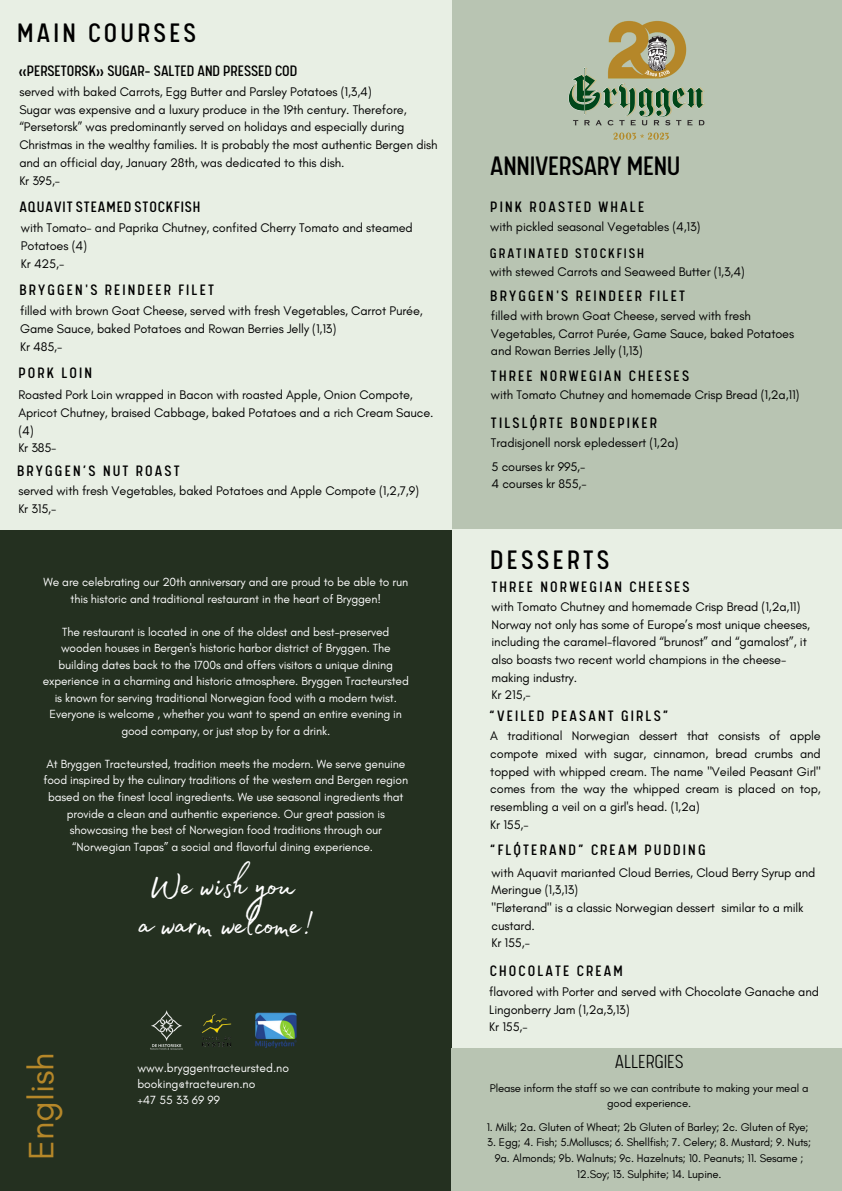
<style>
.page{position:relative;width:842px;height:1191px;background:#fff}
.page>*{position:absolute;margin:0;border:0;box-sizing:border-box;transform-origin:0 0}
.t1{font:44px "Madelyn Fill";letter-spacing:-.01em;color:#fff}
.t2{font:36px "Glacial Indifference";color:#b58729}
.t3{font:30px "Calps";letter-spacing:.11em;color:#000}
.t4{font:30px "Calps";letter-spacing:-.01em;color:#000}
.t5{font:300 21.2px "Calps";letter-spacing:-.01em;color:#000}
.t6{font:17px "Calps";letter-spacing:.125em;color:#000}
.t7{font:17px "Calps";color:#000}
.t8{font:17px "Calps";letter-spacing:.055em;color:#000}
.t9{font:15.6px "Calps";letter-spacing:.125em;color:#000}
.t10{font:12.7px/17.7px "Glacial Indifference";letter-spacing:-.01em;color:#000}
.t11{font:12.1px "Glacial Indifference";color:#fff}
.t12{font:12px/16.5px "Glacial Indifference";letter-spacing:-.01em;color:#fff;text-align:center}
.t13{font:11.3px/15.6px "Glacial Indifference";letter-spacing:-.01em;color:#000;text-align:center}
</style>
<div class="page">
<div style="left:0;top:0;width:842px;height:1190px;background:#243020"></div>
<div style="left:452px;top:0;width:390px;height:529px;background:#b8c4b2"></div>
<img style="left:150px;top:1010px;width:33px;height:40px">
<img style="left:202px;top:1014px;width:30px;height:33px">
<img style="left:255px;top:1012px;width:42px;height:35px">
<div style="left:0;top:0;width:452px;height:529px;background:#e8efe4"></div>
<img style="left:568px;top:20px;width:137px;height:120px">
<div style="left:452px;top:529px;width:390px;height:518px;background:#e8efe4"></div>
<div style="left:452px;top:1047px;width:390px;height:143px;background:#b8c4b2"></div>
<p class="t3" style="left:17px;top:21px;width:181px">MAIN COURSES</p>
<p class="t7" style="left:18px;top:64px;width:280px">«PERSETORSK» SUGAR- SALTED AND PRESSED COD</p>
<p class="t10" style="left:19px;top:83px;width:354px">served with baked Carrots, Egg Butter and Parsley Potatoes (1,3,4)</p>
<p class="t10" style="left:19px;top:100px;width:389px">Sugar was expensive and a luxury produce in the 19th century. Therefore,</p>
<p class="t10" style="left:19px;top:118px;width:386px">“Persetorsk” was predominantly served on holidays and especially during</p>
<p class="t10" style="left:19px;top:136px;width:420px">Christmas in the wealthy families. It is probably the most authentic Bergen dish</p>
<p class="t10" style="left:19px;top:153px;width:327px">and an official day, January 28th, was dedicated to this dish.</p>
<p class="t10" style="left:19px;top:171px;width:42px">Kr 395,-</p>
<p class="t8" style="left:19px;top:200px;width:183px">AQUAVIT STEAMED STOCKFISH</p>
<p class="t10" style="left:21px;top:219px;width:393px">with Tomato- and Paprika Chutney, confited Cherry Tomato and steamed<br>Potatoes (4)</p>
<p class="t10" style="left:21px;top:254px;width:45px">Kr 425,-</p>
<p class="t6" style="left:19px;top:282px;width:196px">BRYGGEN'S REINDEER FILET</p>
<p class="t10" style="left:20px;top:302px;width:404px">filled with brown Goat Cheese, served with fresh Vegetables, Carrot Purée,</p>
<p class="t10" style="left:20px;top:320px;width:318px">Game Sauce, baked Potatoes and Rowan Berries Jelly (1,13)</p>
<p class="t10" style="left:20px;top:337px;width:44px">Kr 485,-</p>
<p class="t6" style="left:18px;top:366px;width:75px">PORK LOIN</p>
<p class="t10" style="left:18px;top:386px;width:417px">Roasted Pork Loin wrapped in Bacon with roasted Apple, Onion Compote,<br>Apricot Chutney, braised Cabbage, baked Potatoes and a rich Cream Sauce. (4)</p>
<p class="t10" style="left:18px;top:439px;width:40px">Kr 385-</p>
<p class="t6" style="left:17px;top:463px;width:164px">BRYGGEN’S NUT ROAST</p>
<p class="t10" style="left:18px;top:482px;width:402px">served with fresh Vegetables, baked Potatoes and Apple Compote (1,2,7,9)</p>
<p class="t10" style="left:18px;top:499px;width:39px">Kr 315,-</p>
<p class="t12" style="left:43px;top:574px;width:366px">We are celebrating our 20th anniversary and are proud to be able to run this historic and traditional restaurant in the heart of Bryggen!</p>
<p class="t12" style="left:43px;top:623px;width:368px">The restaurant is located in one of the oldest and best-preserved wooden houses in Bergen's historic harbor district of Bryggen. The building dates back to the 1700s and offers visitors a unique dining experience in a charming and historic atmosphere. Bryggen Tracteursted is known for serving traditional Norwegian food with a modern twist.<br>Everyone is welcome , whether you want to spend an entire evening in good company, or just stop by for a drink.</p>
<p class="t12" style="left:44px;top:755px;width:366px">At Bryggen Tracteursted, tradition meets the modern. We serve genuine food inspired by the culinary traditions of the western and Bergen region based on the finest local ingredients. We use seasonal ingredients that provide a clean and authentic experience. Our great passion is showcasing the best of Norwegian food traditions through our “Norwegian Tapas” a social and flavorful dining experience.</p>
<p class="t1" style="left:149px;top:852px;width:147px">We wish you</p>
<p class="t1" style="left:139px;top:890px;width:176px">a warm welcome!</p>
<p class="t2" style="left:19px;top:1160px;width:109px;rotate:-90deg">English</p>
<p class="t11" style="left:137px;top:1059px;width:153px">www.bryggentracteursted.no</p>
<p class="t11" style="left:137px;top:1076px;width:119px">booking@tracteuren.no</p>
<p class="t11" style="left:137px;top:1092px;width:84px">+47 55 33 69 99</p>
<p class="t4" style="left:490px;top:153px;width:192px">ANNIVERSARY MENU</p>
<p class="t6" style="left:490px;top:200px;width:155px">PINK ROASTED WHALE</p>
<p class="t10" style="left:490px;top:218px;width:212px">with pickled seasonal Vegetables (4,13)</p>
<p class="t9" style="left:490px;top:246px;width:156px">GRATINATED STOCKFISH</p>
<p class="t10" style="left:490px;top:263px;width:256px">with stewed Carrots and Seaweed Butter (1,3,4)</p>
<p class="t6" style="left:490px;top:289px;width:196px">BRYGGEN'S REINDEER FILET</p>
<p class="t10" style="left:491px;top:307px;width:305px;line-height:17.2px">filled with brown Goat Cheese, served with fresh<br>Vegetables, Carrot Purée, Game Sauce, baked Potatoes and Rowan Berries Jelly (1,13)</p>
<p class="t6" style="left:491px;top:368px;width:200px">THREE NORWEGIAN CHEESES</p>
<p class="t10" style="left:491px;top:385px;width:310px">with Tomato Chutney and homemade Crisp Bread (1,2a,11)</p>
<p class="t6" style="left:491px;top:416px;width:168px">TILSLØRTE BONDEPIKER</p>
<p class="t10" style="left:491px;top:434px;width:189px">Tradisjonell norsk epledessert (1,2a)</p>
<p class="t10" style="left:491px;top:457px;width:95px">5 courses kr 995,-</p>
<p class="t10" style="left:491px;top:475px;width:97px">4 courses kr 855,-</p>
<p class="t3" style="left:490px;top:547px;width:121px">DESSERTS</p>
<p class="t6" style="left:491px;top:579px;width:200px">THREE NORWEGIAN CHEESES</p>
<p class="t10" style="left:491px;top:597px;width:310px">with Tomato Chutney and homemade Crisp Bread (1,2a,11)</p>
<p class="t10" style="left:491px;top:615px;width:320px">Norway not only has some of Europe’s most unique cheeses, including the caramel-flavored “brunost” and “gamalost”, it also boasts two recent world champions in the cheese&shy;making industry.</p>
<p class="t10" style="left:491px;top:686px;width:41px">Kr 215,-</p>
<p class="t6" style="left:489px;top:708px;width:181px">“VEILED PEASANT GIRLS”</p>
<p class="t10" style="left:490px;top:727px;width:332px;text-align:justify">A traditional Norwegian dessert that consists of apple compote mixed with sugar, cinnamon, bread crumbs and topped with whipped cream. The name "Veiled Peasant Girl" comes from the way the whipped cream is placed on top, resembling a veil on a girl's head. (1,2a)</p>
<p class="t10" style="left:490px;top:815px;width:40px">Kr 155,-</p>
<p class="t6" style="left:490px;top:843px;width:217px">“FLØTERAND” CREAM PUDDING</p>
<p class="t10" style="left:491px;top:863px;width:325px">with Aquavit marianted Cloud Berries, Cloud Berry Syrup and<br>Meringue (1,3,13)</p>
<p class="t10" style="left:491px;top:898px;width:314px">"Fløterand" is a classic Norwegian dessert similar to a milk custard.</p>
<p class="t10" style="left:491px;top:933px;width:40px">Kr 155,-</p>
<p class="t6" style="left:490px;top:963px;width:134px">CHOCOLATE CREAM</p>
<p class="t10" style="left:489px;top:982px;width:331px">flavored with Porter and served with Chocolate Ganache and</p>
<p class="t10" style="left:489px;top:1000px;width:142px">Lingonberry Jam (1,2a,3,13)</p>
<p class="t10" style="left:489px;top:1017px;width:40px">Kr 155,-</p>
<p class="t5" style="left:615px;top:1052px;width:70px">ALLERGIES</p>
<p class="t13" style="left:490px;top:1079px;width:320px">Please inform the staff so we can contribute to making your meal a good experience.</p>
<p class="t13" style="left:487px;top:1118px;width:323px">1. Milk; 2a. Gluten of Wheat; 2b Gluten of Barley; 2c. Gluten of Rye;</p>
<p class="t13" style="left:487px;top:1134px;width:325px">3. Egg; 4. Fish; 5.Molluscs; 6. Shellfish; 7. Celery; 8. Mustard; 9. Nuts;<br>9a. Almonds; 9b. Walnuts; 9c. Hazelnuts; 10. Peanuts; 11. Sesame ;<br>12.Soy; 13. Sulphite; 14. Lupine.</p>
</div>
